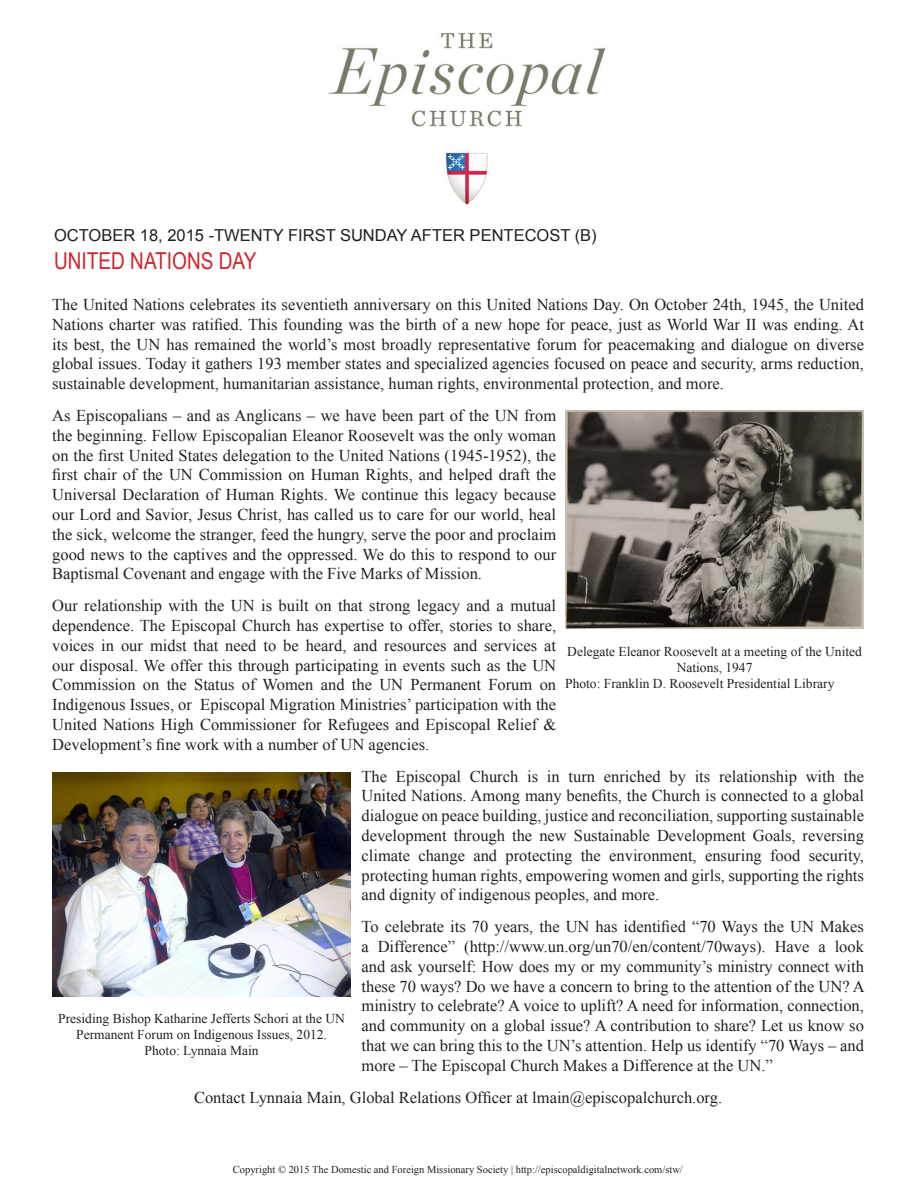
<style>
.page{position:relative;width:918px;height:1188px;background:#fff}
.page>*{position:absolute;margin:0;border:0;box-sizing:border-box;transform-origin:0 0}
.Paragraph_Style_1{font:23.25px "Arial Narrow";color:#d1232a}
.Paragraph_Style_1-2{font:16.5px/19.8px "Times New Roman";color:#231f20;text-align:justify}
.Paragraph_Style_1-3{font:16.5px "Arial";color:#231f20}
.Paragraph_Style_1-4{font:13.5px/16.2px "Times New Roman";color:#231f20;text-align:center}
.t1{font:10.5px "Times New Roman";color:#231f20}
</style>
<div class="page">
<img style="left:328px;top:32px;width:278px;height:173px">
<img style="left:565px;top:410px;width:299px;height:218px">
<img style="left:52px;top:772px;width:299px;height:224px">
<p class="Paragraph_Style_1-3" style="left:54px;top:224px;width:544px">OCTOBER 18, 2015 -TWENTY FIRST SUNDAY AFTER PENTECOST (B)</p>
<p class="Paragraph_Style_1" style="left:54px;top:243px;width:204px">UNITED NATIONS DAY</p>
<p class="Paragraph_Style_1-2" style="left:52px;top:294px;width:813px">The United Nations celebrates its seventieth anniversary on this United Nations Day. On October 24th, 1945, the United Nations charter was ratified. This founding was the birth of a new hope for peace, just as World War II was ending. At its best, the UN has remained the world’s most broadly representative forum for peacemaking and dialogue on diverse global issues. Today it gathers 193 member states and specialized agencies focused on peace and security, arms reduction, sustainable development, humanitarian assistance, human rights, environmental protection, and more.</p>
<p class="Paragraph_Style_1-2" style="left:52px;top:405px;width:506px">As Episcopalians – and as Anglicans – we have been part of the UN from the beginning. Fellow Episcopalian Eleanor Roosevelt was the only woman on the first United States delegation to the United Nations (1945-1952), the first chair of the UN Commission on Human Rights, and helped draft the Universal Declaration of Human Rights. We continue this legacy because our Lord and Savior, Jesus Christ, has called us to care for our world, heal the sick, welcome the stranger, feed the hungry, serve the poor and proclaim good news to the captives and the oppressed. We do this to respond to our Baptismal Covenant and engage with the Five Marks of Mission.</p>
<p class="Paragraph_Style_1-2" style="left:52px;top:595px;width:506px">Our relationship with the UN is built on that strong legacy and a mutual dependence. The Episcopal Church has expertise to offer, stories to share, voices in our midst that need to be heard, and resources and services at our disposal. We offer this through participating in events such as the UN Commission on the Status of Women and the UN Permanent Forum on Indigenous Issues, or Episcopal Migration Ministries’ participation with the United Nations High Commissioner for Refugees and Episcopal Relief &amp; Development’s fine work with a number of UN agencies.</p>
<p class="Paragraph_Style_1-2" style="left:362px;top:766px;width:504px">The Episcopal Church is in turn enriched by its relationship with the United Nations. Among many benefits, the Church is connected to a global dialogue on peace building, justice and reconciliation, supporting sustainable development through the new Sustainable Development Goals, reversing climate change and protecting the environment, ensuring food security, protecting human rights, empowering women and girls, supporting the rights and dignity of indigenous peoples, and more.</p>
<p class="Paragraph_Style_1-2" style="left:362px;top:916px;width:505px">To celebrate its 70 years, the UN has identified “70 Ways the UN Makes a Difference” (http://www.un.org/un70/en/content/70ways). Have a look and ask yourself: How does my or my community’s ministry connect with these 70 ways? Do we have a concern to bring to the attention of the UN? A ministry to celebrate? A voice to uplift? A need for information, connection, and community on a global issue? A contribution to share? Let us know so that we can bring this to the UN’s attention. Help us identify “70 Ways – and more – The Episcopal Church Makes a Difference at the UN.”</p>
<p class="Paragraph_Style_1-2" style="left:194px;top:1087px;width:530px">Contact Lynnaia Main, Global Relations Officer at lmain@episcopalchurch.org.</p>
<p class="Paragraph_Style_1-4" style="left:567px;top:643px;width:296px">Delegate Eleanor Roosevelt at a meeting of the United<br>Nations, 1947</p>
<p class="Paragraph_Style_1-4" style="left:565px;top:675px;width:271px">Photo: Franklin D. Roosevelt Presidential Library</p>
<p class="Paragraph_Style_1-4" style="left:58px;top:1010px;width:288px">Presiding Bishop Katharine Jefferts Schori at the UN<br>Permanent Forum on Indigenous Issues, 2012.</p>
<p class="Paragraph_Style_1-4" style="left:145px;top:1042px;width:116px">Photo: Lynnaia Main</p>
<p class="t1" style="left:233px;top:1162px;width:452px">Copyright © 2015 The Domestic and Foreign Missionary Society | http://episcopaldigitalnetwork.com/stw/</p>
</div>
